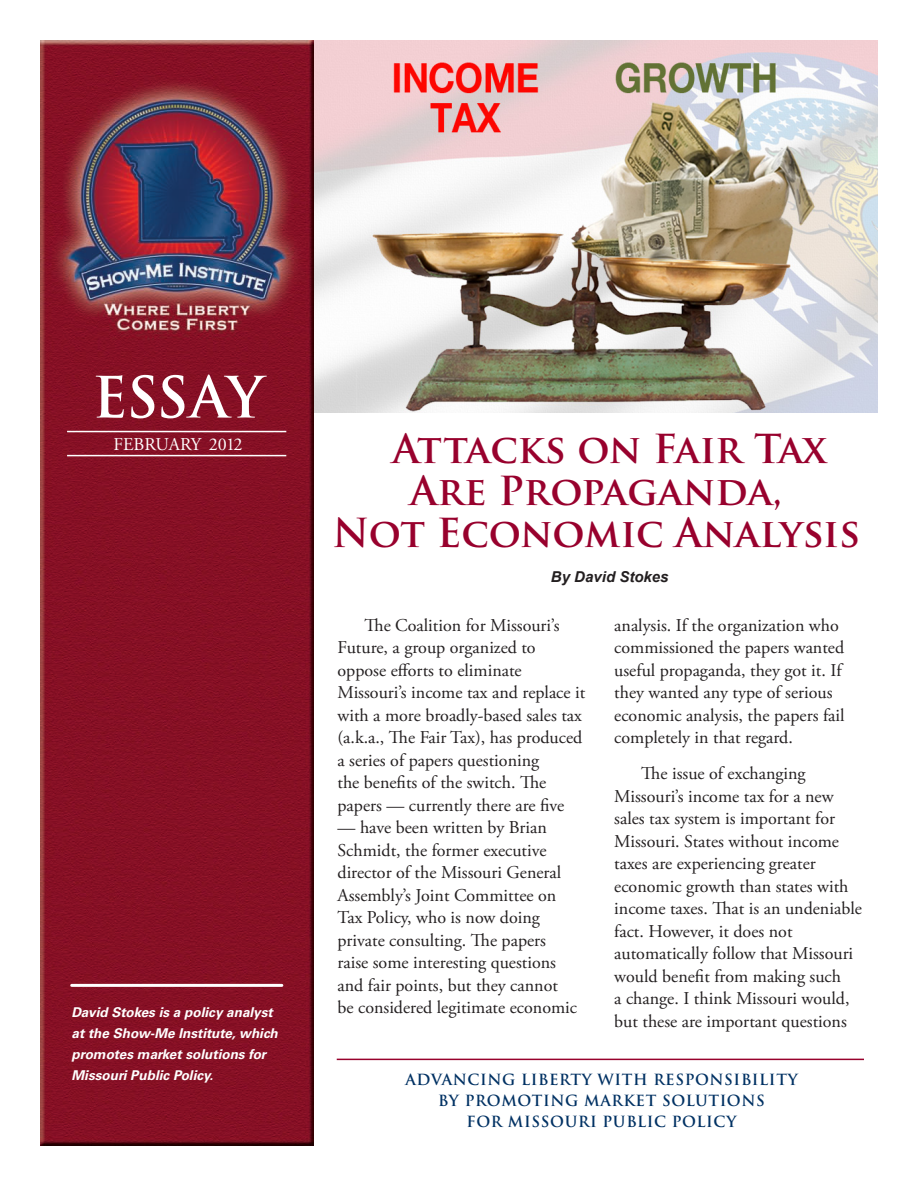
<style>
.page{position:relative;width:918px;height:1188px;background:#fff}
.page>*{position:absolute;margin:0;border:0;box-sizing:border-box;transform-origin:0 0}
.t1{font:700 55.5px "Trajan Pro";letter-spacing:-.025em;color:#fff}
.Story_Credits{font:700 39px "Trajan Pro";color:#98012d}
.Body_Copy{font:18px/22.5px "Adobe Garamond Pro";color:#231f20}
.t2{font:18px "Adobe Garamond Pro";letter-spacing:-.005em;color:#fff}
.t3{font:700 15px "Trajan Pro";letter-spacing:.04em;color:#003163}
.Story_Credits-2{font:italic 700 15px "Arial";color:#231f20}
.t4{font:italic 700 13.5px/21px "Univers";color:#fff}
</style>
<div class="page">
<img style="left:314px;top:40px;width:564px;height:373px">
<img style="left:40px;top:40px;width:274px;height:1105px">
<hr style="left:67px;top:431px;width:219px;height:1px;background:#fff">
<hr style="left:67px;top:455px;width:219px;height:1px;background:#fff">
<hr style="left:72px;top:984px;width:210px;height:3px;background:#fff">
<hr style="left:337px;top:1059px;width:527px;height:1px;background:#98012d">
<p class="t1" style="left:92px;top:363px;width:173px">ESSAY</p>
<p class="t2" style="left:113px;top:433px;width:131px">FEBRUARY 2012</p>
<p class="t4" style="left:72px;top:1002px;width:208px">David Stokes is a policy analyst at the Show-Me Institute, which promotes market solutions for<br>Missouri Public Policy.</p>
<p class="Story_Credits" style="left:392px;top:425px;width:436px">Attacks on Fair Tax</p>
<p class="Story_Credits" style="left:410px;top:467px;width:374px">Are Propaganda,</p>
<p class="Story_Credits" style="left:332px;top:509px;width:529px">Not Economic Analysis</p>
<p class="Story_Credits-2" style="left:551px;top:567px;width:119px">By David Stokes</p>
<p class="Body_Copy" style="left:338px;top:614px;width:249px;text-indent:27px">The Coalition for Missouri’s<br>Future, a group organized to oppose efforts to eliminate<br>Missouri’s income tax and replace it with a more broadly-based sales tax (a.k.a., The Fair Tax), has produced a series of papers questioning<br>the benefits of the switch. The papers — currently there are five</p>
<p class="Body_Copy" style="left:338px;top:817px;width:241px">— have been written by Brian<br>Schmidt, the former executive director of the Missouri General<br>Assembly’s Joint Committee on<br>Tax Policy, who is now doing private consulting. The papers raise some interesting questions and fair points, but they cannot be considered legitimate economic</p>
<p class="Body_Copy" style="left:614px;top:614px;width:232px">analysis. If the organization who commissioned the papers wanted useful propaganda, they got it. If they wanted any type of serious economic analysis, the papers fail completely in that regard.</p>
<p class="Body_Copy" style="left:614px;top:763px;width:249px;text-indent:27px">The issue of exchanging<br>Missouri’s income tax for a new sales tax system is important for<br>Missouri. States without income taxes are experiencing greater economic growth than states with income taxes. That is an undeniable fact. However, it does not automatically follow that Missouri would benefit from making such<br>a change. I think Missouri would, but these are important questions</p>
<p class="t3" style="left:405px;top:1070px;width:394px">ADVANCING LIBERTY WITH RESPONSIBILITY</p>
<p class="t3" style="left:438px;top:1091px;width:328px">BY PROMOTING MARKET SOLUTIONS</p>
<p class="t3" style="left:467px;top:1112px;width:271px">FOR MISSOURI PUBLIC POLICY</p>
</div>
